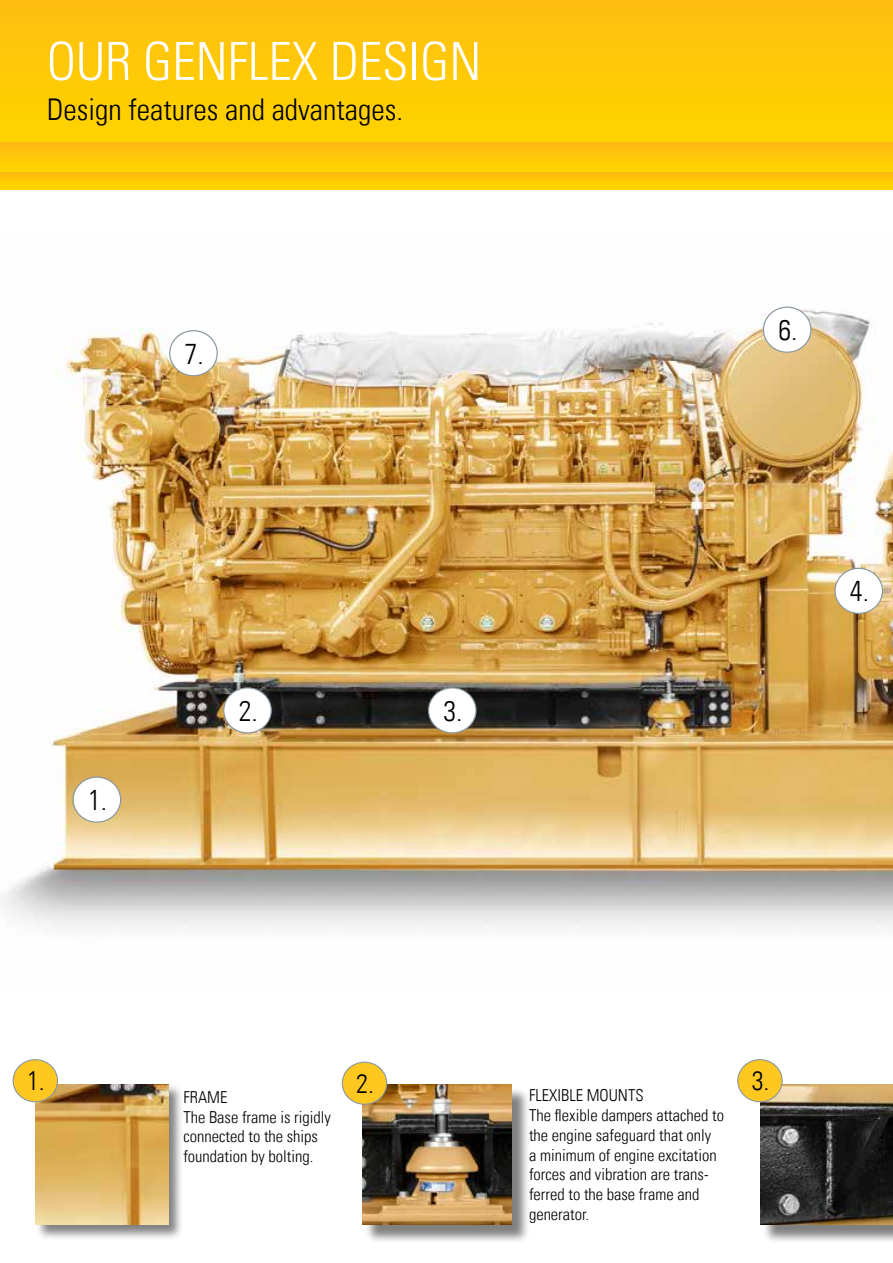
<style>
.page{position:relative;width:893px;height:1263px;background:#fff}
.page>*{position:absolute;margin:0;border:0;box-sizing:border-box;transform-origin:0 0}
.t1{font:300 condensed 52.5px "Univers LT";color:#fff}
.t2{font:300 condensed 30px "Univers LT";color:#000}
.t3{font:300 condensed 28.65px "Univers LT";color:#000}
.t4{font:300 condensed 26.7px "Univers LT";color:#000}
.t5{font:300 condensed 16.5px/19.8px "Univers LT";color:#000}
</style>
<div class="page">
<div style="left:0;top:0;width:893px;height:143px;background:#ffc907"></div>
<div style="left:0;top:143px;width:893px;height:29px;background:#ffc808"></div>
<div style="left:0;top:172px;width:893px;height:17px;background:linear-gradient(to right,#ffca06,#ffca06)"></div>
<img style="left:1px;top:306px;width:892px;height:622px">
<div style="left:73px;top:777px;width:48px;height:45px;background:#fff;border-radius:50%"></div>
<div style="left:73px;top:776px;width:48px;height:47px;border:1px solid #88969f;border-radius:50%"></div>
<div style="left:835px;top:568px;width:47px;height:45px;background:#fff;border-radius:50%"></div>
<div style="left:834px;top:568px;width:49px;height:46px;border:1px solid #88969f;border-radius:50%"></div>
<div style="left:429px;top:688px;width:47px;height:45px;background:#fff;border-radius:50%"></div>
<div style="left:428px;top:687px;width:49px;height:46px;border:1px solid #88969f;border-radius:50%"></div>
<div style="left:170px;top:331px;width:47px;height:45px;background:#fff;border-radius:50%"></div>
<div style="left:169px;top:330px;width:49px;height:46px;border:1px solid #88969f;border-radius:50%"></div>
<div style="left:224px;top:688px;width:47px;height:45px;background:#fff;border-radius:50%"></div>
<div style="left:223px;top:687px;width:49px;height:46px;border:1px solid #88969f;border-radius:50%"></div>
<div style="left:763px;top:307px;width:48px;height:45px;background:#fff;border-radius:50%"></div>
<div style="left:763px;top:307px;width:48px;height:46px;border:1px solid #88969f;border-radius:50%"></div>
<div style="left:762px;top:1087px;width:131px;height:156px;background:#000;opacity:.5"></div>
<img style="left:761px;top:1084px;width:132px;height:140px">
<div style="left:364px;top:1087px;width:166px;height:156px;background:#000;opacity:.5"></div>
<img style="left:363px;top:1084px;width:148px;height:140px">
<div style="left:35px;top:1083px;width:149px;height:157px;background:#000;opacity:.5"></div>
<img style="left:36px;top:1084px;width:133px;height:140px">
<div style="left:13px;top:1060px;width:44px;height:42px;background:#ffc820;border-radius:50%"></div>
<div style="left:13px;top:1059px;width:45px;height:43px;border:1px solid #88969f;border-radius:50%"></div>
<div style="left:342px;top:1062px;width:45px;height:42px;background:#ffc820;border-radius:50%"></div>
<div style="left:342px;top:1062px;width:45px;height:43px;border:1px solid #88969f;border-radius:50%"></div>
<div style="left:738px;top:1060px;width:44px;height:42px;background:#ffc820;border-radius:50%"></div>
<div style="left:737px;top:1059px;width:46px;height:43px;border:1px solid #88969f;border-radius:50%"></div>
<h1 class="t1" style="left:47px;top:30px;width:436px">OUR GENFLEX DESIGN</h1>
<h2 class="t2" style="left:47px;top:92px;width:358px">Design features and advantages.</h2>
<h3 class="t3" style="left:185px;top:336px;width:21px">7.</h3>
<h3 class="t3" style="left:88px;top:783px;width:21px">1.</h3>
<h3 class="t3" style="left:239px;top:693px;width:21px">2.</h3>
<h3 class="t3" style="left:443px;top:693px;width:21px">3.</h3>
<h3 class="t3" style="left:778px;top:313px;width:21px">6.</h3>
<h3 class="t3" style="left:850px;top:574px;width:21px">4.</h3>
<h3 class="t4" style="left:27px;top:1065px;width:19px">1.</h3>
<h3 class="t4" style="left:356px;top:1067px;width:19px">2.</h3>
<h3 class="t4" style="left:752px;top:1065px;width:19px">3.</h3>
<p class="t5" style="left:183px;top:1087px;width:149px">FRAME<br>The Base frame is rigidly connected to the ships foundation by bolting.</p>
<p class="t5" style="left:529px;top:1085px;width:197px">FLEXIBLE MOUNTS<br>The flexible dampers attached to the engine safeguard that only<br>a minimum of engine excitation forces and vibration are trans&shy;ferred to the base frame and generator.</p>
</div>
